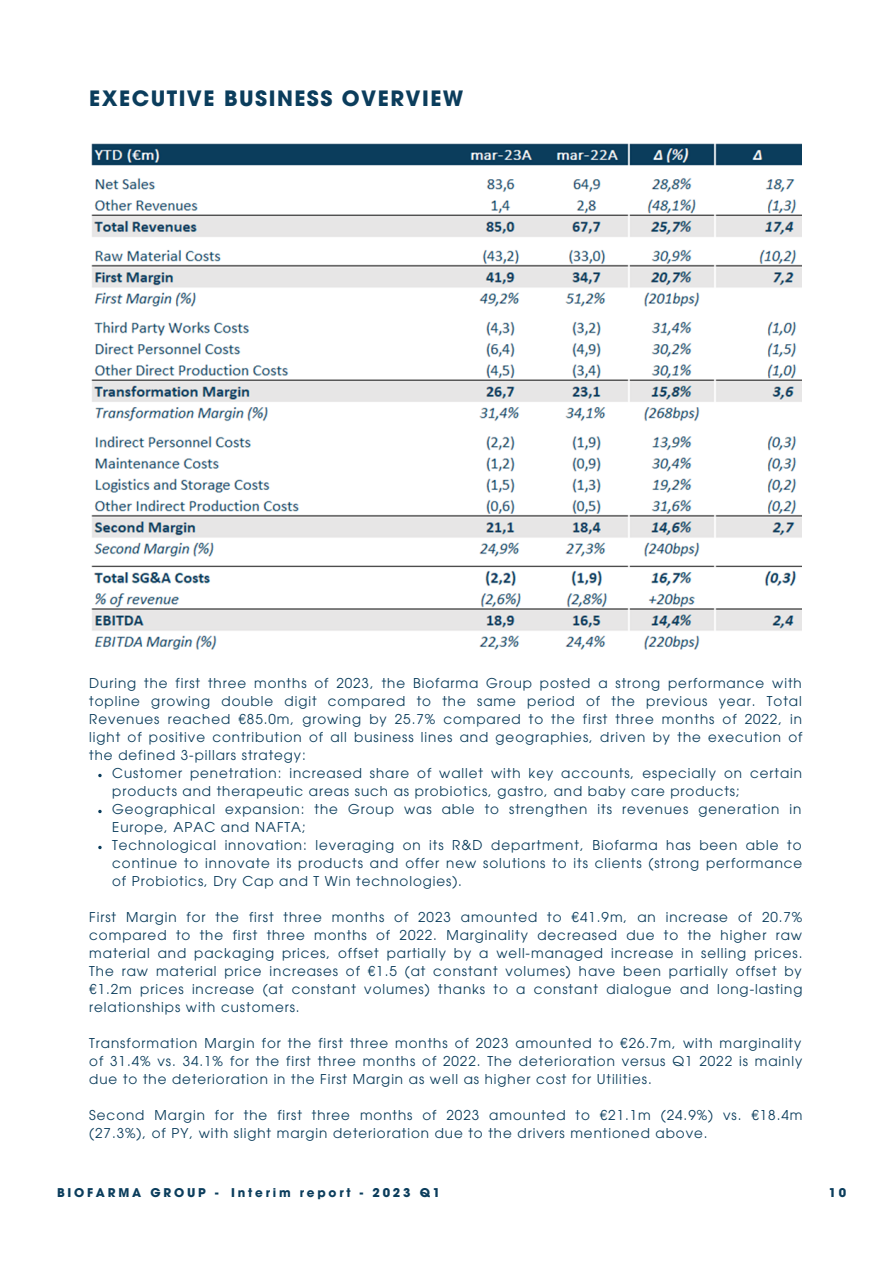
<style>
.page{position:relative;width:893px;height:1264px;background:#fff}
.page>*{position:absolute;margin:0;border:0;box-sizing:border-box;transform-origin:0 0}
.t1{font:700 21px "ITC Avant Garde Pro";letter-spacing:.07em;color:#0b3d5c}
.t2{font:13.5px/18px "ITC Avant Garde Pro";letter-spacing:.07em;color:#0b3d5c;text-align:justify}
.t3{font:700 12px "ITC Avant Garde Pro";letter-spacing:.23em;color:#0b3d5c}
</style>
<div class="page">
<img style="left:91px;top:143px;width:710px;height:507px">
<svg style="left:98px;top:773px;width:4px;height:4px"></svg>
<svg style="left:98px;top:809px;width:4px;height:4px"></svg>
<svg style="left:98px;top:845px;width:4px;height:4px"></svg>
<p class="t1" style="left:89px;top:91px;width:376px">EXECUTIVE BUSINESS OVERVIEW</p>
<p class="t2" style="left:89px;top:676px;width:714px">During the first three months of 2023, the Biofarma Group posted a strong performance with topline growing double digit compared to the same period of the previous year. Total Revenues reached €85.0m, growing by 25.7% compared to the first three months of 2022, in light of positive contribution of all business lines and geographies, driven by the execution of the defined 3-pillars strategy:</p>
<p class="t2" style="left:112px;top:766px;width:691px">Customer penetration: increased share of wallet with key accounts, especially on certain products and therapeutic areas such as probiotics, gastro, and baby care products;</p>
<p class="t2" style="left:112px;top:802px;width:690px">Geographical expansion: the Group was able to strengthen its revenues generation in<br>Europe, APAC and NAFTA;</p>
<p class="t2" style="left:112px;top:838px;width:691px">Technological innovation: leveraging on its R&amp;D department, Biofarma has been able to continue to innovate its products and offer new solutions to its clients (strong performance of Probiotics, Dry Cap and T Win technologies).</p>
<p class="t2" style="left:89px;top:910px;width:714px">First Margin for the first three months of 2023 amounted to €41.9m, an increase of 20.7% compared to the first three months of 2022. Marginality decreased due to the higher raw material and packaging prices, offset partially by a well-managed increase in selling prices.<br>The raw material price increases of €1.5 (at constant volumes) have been partially offset by €1.2m prices increase (at constant volumes) thanks to a constant dialogue and long-lasting relationships with customers.</p>
<p class="t2" style="left:89px;top:1035px;width:714px">Transformation Margin for the first three months of 2023 amounted to €26.7m, with marginality of 31.4% vs. 34.1% for the first three months of 2022. The deterioration versus Q1 2022 is mainly due to the deterioration in the First Margin as well as higher cost for Utilities.</p>
<p class="t2" style="left:89px;top:1107px;width:714px">Second Margin for the first three months of 2023 amounted to €21.1m (24.9%) vs. €18.4m (27.3%), of PY, with slight margin deterioration due to the drivers mentioned above.</p>
<p class="t3" style="left:57px;top:1188px;width:163px">BIOFARMA GROUP -</p>
<p class="t3" style="left:231px;top:1188px;width:210px">Interim report - 2023 Q1</p>
<p class="t3" style="left:828px;top:1188px;width:19px">10</p>
</div>
